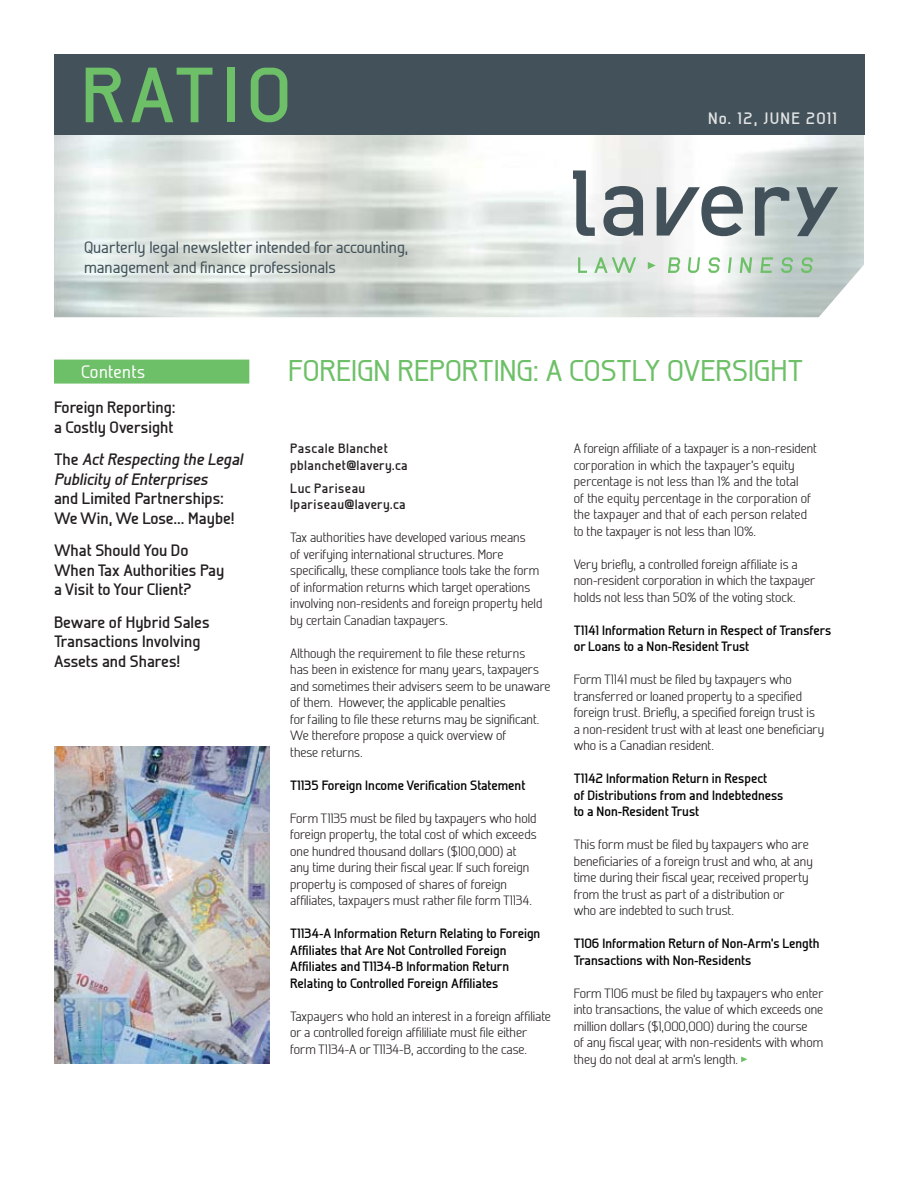
<style>
.page{position:relative;width:918px;height:1188px;background:#fff}
.page>*{position:absolute;margin:0;border:0;box-sizing:border-box;transform-origin:0 0}
.t1{font:700 78px "Galette";letter-spacing:.08em;color:#6dc067}
.t2{font:500 30px "Galette";color:#6dc067}
.t3{font:500 18px "Galette";letter-spacing:.025em;color:#fff}
.t4{font:700 16.5px/19.5px "Galette";color:#231f20}
.t5{font:500 16.5px/19.5px "Galette";color:#43525a}
.t6{font:italic 700 16.5px/19.5px "Galette";color:#231f20}
.t7{font:700 16.5px "Galette";letter-spacing:.075em;color:#e2e3e4}
.t8{font:300 13.5px/16.5px "Galette";color:#231f20}
.t9{font:700 13.5px/16.5px "Galette";color:#000}
.t10{font:700 13.5px/16.5px "Galette";letter-spacing:.03em;color:#231f20}
.s1{font-style:normal}
</style>
<div class="page">
<div style="left:54px;top:360px;width:195px;height:24px;background:#6dc067"></div>
<div style="left:54px;top:54px;width:810px;height:81px;background:#43525a"></div>
<svg style="left:741px;top:1057px;width:6px;height:5px"></svg>
<svg style="left:603px;top:186px;width:40px;height:50px"></svg>
<svg style="left:573px;top:170px;width:22px;height:66px"></svg>
<svg style="left:657px;top:186px;width:86px;height:50px"></svg>
<svg style="left:755px;top:187px;width:34px;height:49px;background:#8f9c9e"></svg>
<svg style="left:796px;top:187px;width:42px;height:49px;background:#8e9b9d"></svg>
<svg style="left:578px;top:257px;width:9px;height:16px"></svg>
<svg style="left:594px;top:257px;width:42px;height:16px"></svg>
<svg style="left:668px;top:257px;width:12px;height:16px"></svg>
<svg style="left:688px;top:257px;width:12px;height:16px"></svg>
<svg style="left:708px;top:257px;width:12px;height:16px"></svg>
<svg style="left:728px;top:257px;width:4px;height:16px"></svg>
<svg style="left:740px;top:257px;width:12px;height:16px"></svg>
<svg style="left:760px;top:257px;width:13px;height:16px"></svg>
<svg style="left:781px;top:257px;width:12px;height:16px"></svg>
<svg style="left:801px;top:257px;width:12px;height:16px"></svg>
<svg style="left:648px;top:262px;width:8px;height:7px"></svg>
<img style="left:54px;top:747px;width:216px;height:316px">
<h1 class="t1" style="left:81px;top:66px;width:212px">RATIO</h1>
<p class="t5" style="left:84px;top:239px;width:326px">Quarterly legal newsletter intended for accounting, management and finance professionals</p>
<p class="t7" style="left:708px;top:112px;width:130px">No. 12, JUNE 2011</p>
<h3 class="t3" style="left:81px;top:365px;width:66px">Contents</h3>
<p class="t4" style="left:54px;top:400px;width:123px">Foreign Reporting: a Costly Oversight</p>
<p class="t6" style="left:54px;top:450px;width:190px"><span class="s1">The</span> Act Respecting the Legal<br>Publicity of Enterprises</p>
<p class="t4" style="left:54px;top:491px;width:182px">and Limited Partnerships:<br>We Win, We Lose… Maybe!</p>
<p class="t4" style="left:54px;top:543px;width:172px">What Should You Do<br>When Tax Authorities Pay a Visit to Your Client?</p>
<p class="t4" style="left:54px;top:614px;width:157px">Beware of Hybrid Sales<br>Transactions Involving<br>Assets and Shares!</p>
<h2 class="t2" style="left:288px;top:360px;width:516px">FOREIGN REPORTING: A COSTLY OVERSIGHT</h2>
<p class="t10" style="left:290px;top:442px;width:119px">Pascale Blanchet pblanchet@lavery.ca</p>
<p class="t10" style="left:290px;top:481px;width:117px">Luc Pariseau lpariseau@lavery.ca</p>
<p class="t8" style="left:290px;top:531px;width:254px">Tax authorities have developed various means<br>of verifying international structures. More specifically, these compliance tools take the form of information returns which target operations involving non-residents and foreign property held by certain Canadian taxpayers.</p>
<p class="t8" style="left:290px;top:647px;width:262px">Although the requirement to file these returns<br>has been in existence for many years, taxpayers and sometimes their advisers seem to be unaware of them. However, the applicable penalties<br>for failing to file these returns may be significant.<br>We therefore propose a quick overview of<br>these returns.</p>
<p class="t9" style="left:290px;top:778px;width:237px">T1135 Foreign Income Verification Statement</p>
<p class="t8" style="left:290px;top:812px;width:248px">Form T1135 must be filed by taxpayers who hold foreign property, the total cost of which exceeds one hundred thousand dollars ($100,000) at any time during their fiscal year. If such foreign property is composed of shares of foreign affiliates, taxpayers must rather file form T1134.</p>
<p class="t9" style="left:290px;top:927px;width:252px">T1134-A Information Return Relating to Foreign Affiliates that Are Not Controlled Foreign Affiliates and T1134-B Information Return Relating to Controlled Foreign Affiliates</p>
<p class="t8" style="left:290px;top:1009px;width:262px">Taxpayers who hold an interest in a foreign affiliate or a controlled foreign affililiate must file either form T1134-A or T1134-B, according to the case.</p>
<p class="t8" style="left:574px;top:442px;width:245px">A foreign affiliate of a taxpayer is a non-resident corporation in which the taxpayer’s equity percentage is not less than 1% and the total<br>of the equity percentage in the corporation of the taxpayer and that of each person related to the taxpayer is not less than 10%.</p>
<p class="t8" style="left:574px;top:557px;width:243px">Very briefly, a controlled foreign affiliate is a non-resident corporation in which the taxpayer holds not less than 50% of the voting stock.</p>
<p class="t9" style="left:574px;top:623px;width:259px">T1141 Information Return in Respect of Transfers or Loans to a Non-Resident Trust</p>
<p class="t8" style="left:574px;top:673px;width:252px">Form T1141 must be filed by taxpayers who transferred or loaned property to a specified foreign trust. Briefly, a specified foreign trust is a non-resident trust with at least one beneficiary who is a Canadian resident.</p>
<p class="t9" style="left:574px;top:772px;width:211px">T1142 Information Return in Respect<br>of Distributions from and Indebtedness to a Non-Resident Trust</p>
<p class="t8" style="left:574px;top:838px;width:241px">This form must be filed by taxpayers who are beneficiaries of a foreign trust and who, at any time during their fiscal year, received property from the trust as part of a distribution or<br>who are indebted to such trust.</p>
<p class="t9" style="left:574px;top:937px;width:247px">T106 Information Return of Non-Arm’s Length<br>Transactions with Non-Residents</p>
<p class="t8" style="left:574px;top:986px;width:251px">Form T106 must be filed by taxpayers who enter into transactions, the value of which exceeds one million dollars ($1,000,000) during the course<br>of any fiscal year, with non-residents with whom they do not deal at arm’s length.</p>
</div>
